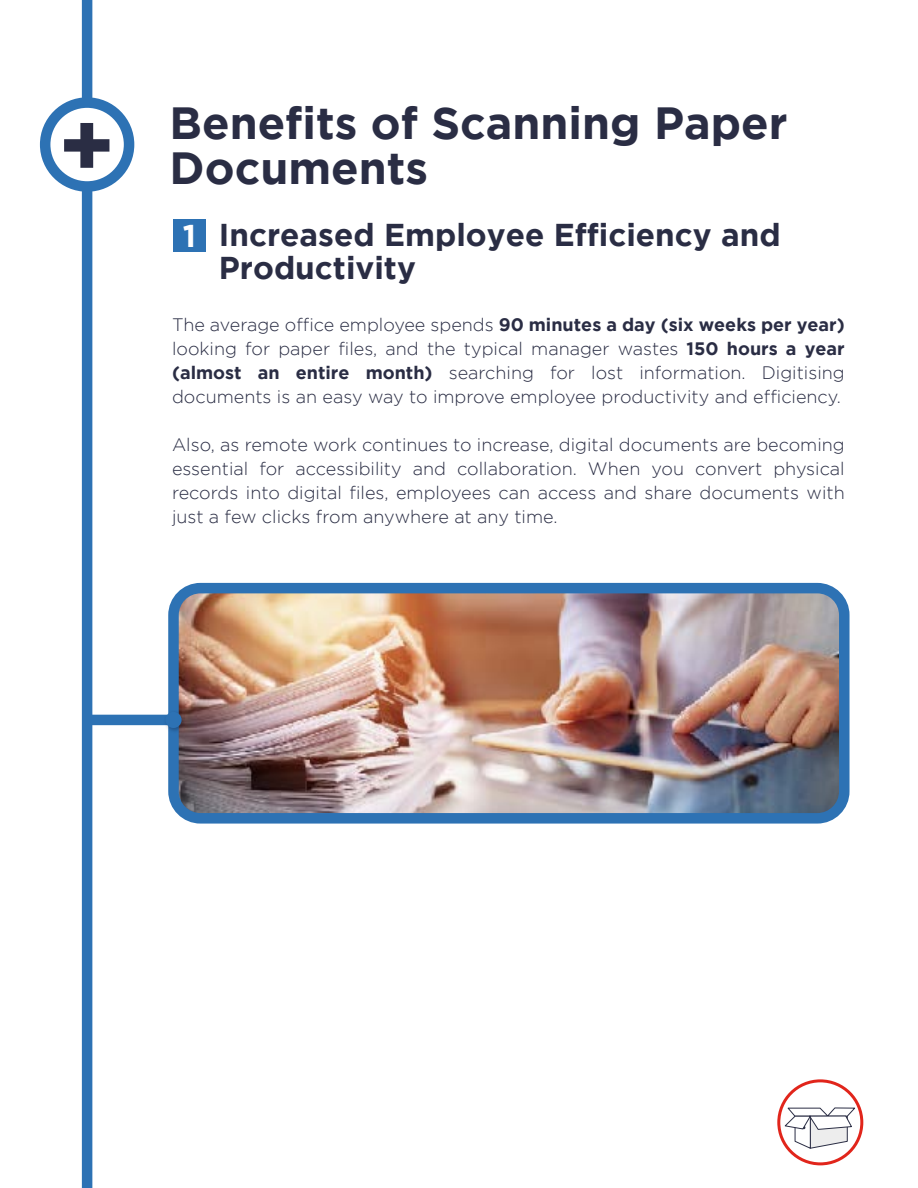
<style>
.page{position:relative;width:918px;height:1188px;background:#fff}
.page>*{position:absolute;margin:0;border:0;box-sizing:border-box;transform-origin:0 0}
.t1{font:700 90px "Gotham";color:#2a2d44}
.t2{font:700 45px/45px "Gotham";color:#2a2d44}
.t3{font:700 31.5px/33px "Gotham";color:#2a2d44}
.t4{font:300 18px/24px "Gotham";color:#2a2d44;text-align:justify}
.s1{color:#fff}
.s2{font-weight:700}
</style>
<div class="page">
<div style="left:82px;top:0;width:10px;height:1188px;background:#2d72b4"></div>
<div style="left:173px;top:219px;width:33px;height:33px;background:#2d72b4"></div>
<div style="left:777px;top:1079px;width:86px;height:86px;border:3px solid #e1251b;border-radius:50%"></div>
<svg style="left:784px;top:1107px;width:72px;height:42px"></svg>
<svg style="left:45px;top:103px;width:84px;height:83px"></svg>
<div style="left:40px;top:97px;width:94px;height:95px;border:10px solid #2d72b4;border-radius:50%"></div>
<img style="left:179px;top:594px;width:660px;height:219px">
<div style="left:168px;top:583px;width:682px;height:241px;border:10px solid #2d72b4;border-radius:27px"></div>
<div style="left:87px;top:715px;width:86px;height:10px;background:#2d72b4"></div>
<img style="left:162px;top:709px;width:26px;height:25px">
<div style="left:165px;top:712px;width:17px;height:16px;background:#2d72b4;border-radius:50%"></div>
<h1 class="t1" style="left:58px;top:93px;width:59px">+</h1>
<h2 class="t2" style="left:170px;top:99px;width:619px">Benefits of Scanning Paper<br>Documents</h2>
<h3 class="t3" style="left:219px;top:217px;width:563px;text-indent:-36px"><span class="s1">1</span> Increased Employee Efficiency and<br>Productivity</h3>
<p class="t4" style="left:172px;top:312px;width:674px">The average office employee spends <span class="s2">90 minutes a day (six weeks per year) </span>looking for paper files, and the typical manager wastes <span class="s2">150 hours a year (almost an entire month)</span> searching for lost information. Digitising documents is an easy way to improve employee productivity and efficiency.</p>
<p class="t4" style="left:172px;top:432px;width:674px">Also, as remote work continues to increase, digital documents are becoming essential for accessibility and collaboration. When you convert physical records into digital files, employees can access and share documents with just a few clicks from anywhere at any time.</p>
</div>
